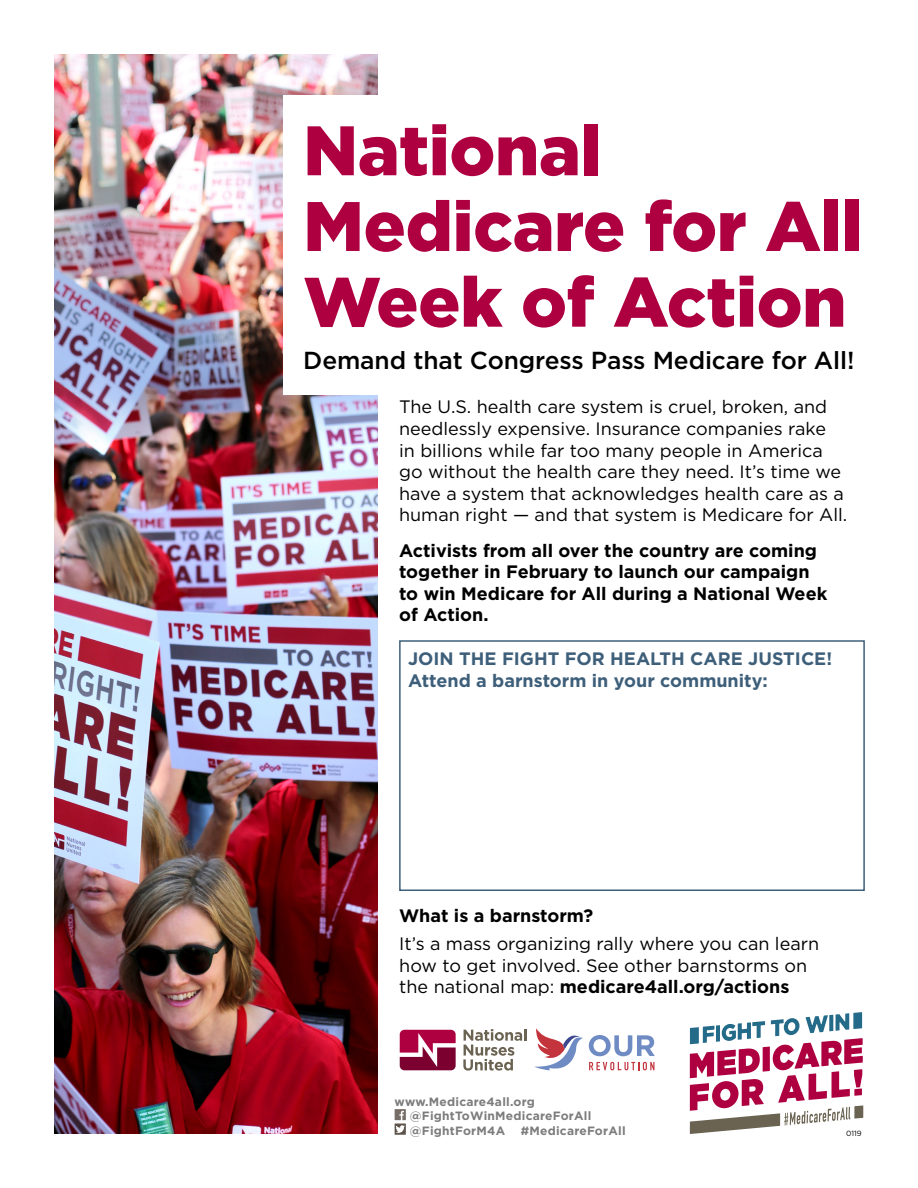
<style>
.page{position:relative;width:918px;height:1188px;background:#fff}
.page>*{position:absolute;margin:0;border:0;box-sizing:border-box;transform-origin:0 0}
.t1{font:900 69.9px "Gotham";letter-spacing:-.005em;color:#ae0040}
.t2{font:500 24.6px "Gotham";letter-spacing:-.005em;color:#000}
.t3{font:18px/21.6px "Gotham";color:#000}
.t4{font:700 18px/21.6px "Gotham";color:#000}
.t5{font:700 18px "Gotham";color:#3e5f7a}
.t6{font:700 12px "Gotham";letter-spacing:.02em;color:#7c7c7c}
.t7{font:7.5px "Gotham";color:#000}
.s1{font-weight:700}
</style>
<div class="page">
<img style="left:54px;top:54px;width:324px;height:1080px">
<div style="left:284px;top:95px;width:109px;height:299px;background:#fff"></div>
<svg style="left:690px;top:1012px;width:173px;height:122px"></svg>
<svg style="left:395px;top:1109px;width:11px;height:26px"></svg>
<svg style="left:534px;top:1028px;width:49px;height:42px"></svg>
<svg style="left:589px;top:1035px;width:66px;height:21px"></svg>
<svg style="left:589px;top:1062px;width:65px;height:8px"></svg>
<svg style="left:463px;top:1029px;width:63px;height:41px"></svg>
<svg style="left:400px;top:1030px;width:56px;height:40px;background:#a9325e"></svg>
<div style="left:399px;top:640px;width:466px;height:251px;border:2px solid #3e5f7a"></div>
<p class="t1" style="left:303px;top:102px;width:300px">National</p>
<p class="t1" style="left:303px;top:178px;width:561px">Medicare for All</p>
<p class="t1" style="left:303px;top:254px;width:545px">Week of Action</p>
<p class="t2" style="left:303px;top:344px;width:553px">Demand that Congress Pass Medicare for All!</p>
<p class="t3" style="left:399px;top:396px;width:450px">The U.S. health care system is cruel, broken, and needlessly expensive. Insurance companies rake<br>in billions while far too many people in America go without the health care they need. It’s time we have a system that acknowledges health care as a human right — and that system is Medicare for All.</p>
<p class="t4" style="left:399px;top:539px;width:430px">Activists from all over the country are coming together in February to launch our campaign to win Medicare for All during a National Week of Action.</p>
<p class="t5" style="left:408px;top:648px;width:426px">JOIN THE FIGHT FOR HEALTH CARE JUSTICE!</p>
<p class="t5" style="left:408px;top:669px;width:361px">Attend a barnstorm in your community:</p>
<p class="t4" style="left:399px;top:904px;width:196px">What is a barnstorm?</p>
<p class="t3" style="left:399px;top:933px;width:421px">It’s a mass organizing rally where you can learn how to get involved. See other barnstorms on the national map: <span class="s1">medicare4all.org/actions</span></p>
<p class="t6" style="left:395px;top:1094px;width:142px">www.Medicare4all.org</p>
<p class="t6" style="left:410px;top:1109px;width:183px">@FightToWinMedicareForAll</p>
<p class="t6" style="left:410px;top:1123px;width:97px">@FightForM4A</p>
<p class="t6" style="left:521px;top:1123px;width:106px">#MedicareForAll</p>
<p class="t7" style="left:846px;top:1128px;width:17px">0119</p>
</div>
